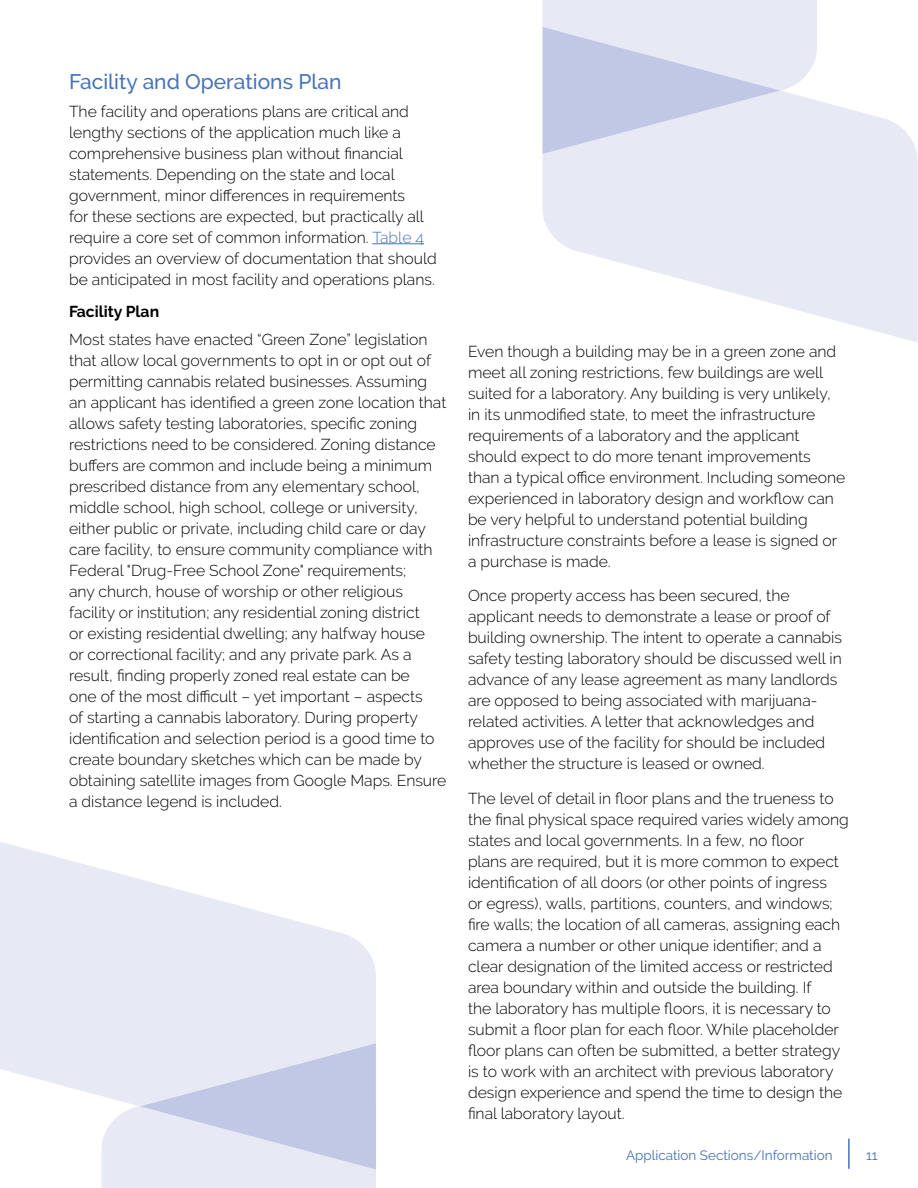
<style>
.page{position:relative;width:918px;height:1188px;background:#fff}
.page>*{position:absolute;margin:0;border:0;box-sizing:border-box;transform-origin:0 0}
.t1{font:500 21px "Raleway";color:#4673b9}
.t2{font:300 15.75px/21px "Raleway";color:#000}
.t3{font:700 15.75px "Raleway";color:#000}
.t4{font:13.5px "Raleway";color:#4673b9}
.s1{color:#4673b9}
</style>
<div class="page">
<hr style="left:848px;top:1139px;width:2px;height:30px;background:#4673b9">
<hr style="left:372px;top:243px;width:52px;height:1px;background:#4673b9">
<svg style="left:543px;top:100px;width:375px;height:242px;fill:#e7e9f5"></svg>
<svg style="left:543px;top:0;width:274px;height:154px;background:#d9ddef"></svg>
<svg style="left:102px;top:1106px;width:274px;height:82px;background:#dadef0"></svg>
<svg style="left:0;top:842px;width:376px;height:264px;fill:#e7e9f5"></svg>
<h1 class="t1" style="left:69px;top:69px;width:274px">Facility and Operations Plan</h1>
<p class="t2" style="left:69px;top:100px;width:369px">The facility and operations plans are critical and lengthy sections of the application much like a comprehensive business plan without financial statements. Depending on the state and local government, minor differences in requirements<br>for these sections are expected, but practically all require a core set of common information. <span class="s1">Table 4 </span>provides an overview of documentation that should be anticipated in most facility and operations plans.</p>
<p class="t3" style="left:69px;top:302px;width:92px">Facility Plan</p>
<p class="t2" style="left:69px;top:329px;width:379px">Most states have enacted “Green Zone” legislation that allow local governments to opt in or opt out of permitting cannabis related businesses. Assuming an applicant has identified a green zone location that allows safety testing laboratories, specific zoning restrictions need to be considered. Zoning distance buffers are common and include being a minimum prescribed distance from any elementary school, middle school, high school, college or university, either public or private, including child care or day care facility, to ensure community compliance with Federal "Drug-Free School Zone" requirements;<br>any church, house of worship or other religious facility or institution; any residential zoning district<br>or existing residential dwelling; any halfway house<br>or correctional facility; and any private park. As a result, finding properly zoned real estate can be<br>one of the most difficult – yet important – aspects<br>of starting a cannabis laboratory. During property identification and selection period is a good time to create boundary sketches which can be made by obtaining satellite images from Google Maps. Ensure a distance legend is included.</p>
<p class="t2" style="left:468px;top:341px;width:379px">Even though a building may be in a green zone and meet all zoning restrictions, few buildings are well suited for a laboratory. Any building is very unlikely, in its unmodified state, to meet the infrastructure requirements of a laboratory and the applicant should expect to do more tenant improvements than a typical office environment. Including someone experienced in laboratory design and workflow can be very helpful to understand potential building infrastructure constraints before a lease is signed or a purchase is made.</p>
<p class="t2" style="left:468px;top:585px;width:376px">Once property access has been secured, the applicant needs to demonstrate a lease or proof of building ownership. The intent to operate a cannabis safety testing laboratory should be discussed well in advance of any lease agreement as many landlords are opposed to being associated with marijuana&shy;related activities. A letter that acknowledges and approves use of the facility for should be included whether the structure is leased or owned.</p>
<p class="t2" style="left:468px;top:787px;width:382px">The level of detail in floor plans and the trueness to the final physical space required varies widely among states and local governments. In a few, no floor<br>plans are required, but it is more common to expect identification of all doors (or other points of ingress<br>or egress), walls, partitions, counters, and windows; fire walls; the location of all cameras, assigning each camera a number or other unique identifier; and a clear designation of the limited access or restricted area boundary within and outside the building. If<br>the laboratory has multiple floors, it is necessary to submit a floor plan for each floor. While placeholder floor plans can often be submitted, a better strategy is to work with an architect with previous laboratory design experience and spend the time to design the final laboratory layout.</p>
<p class="t4" style="left:626px;top:1147px;width:208px">Application Sections/Information</p>
<p class="t4" style="left:866px;top:1147px;width:13px">11</p>
</div>
